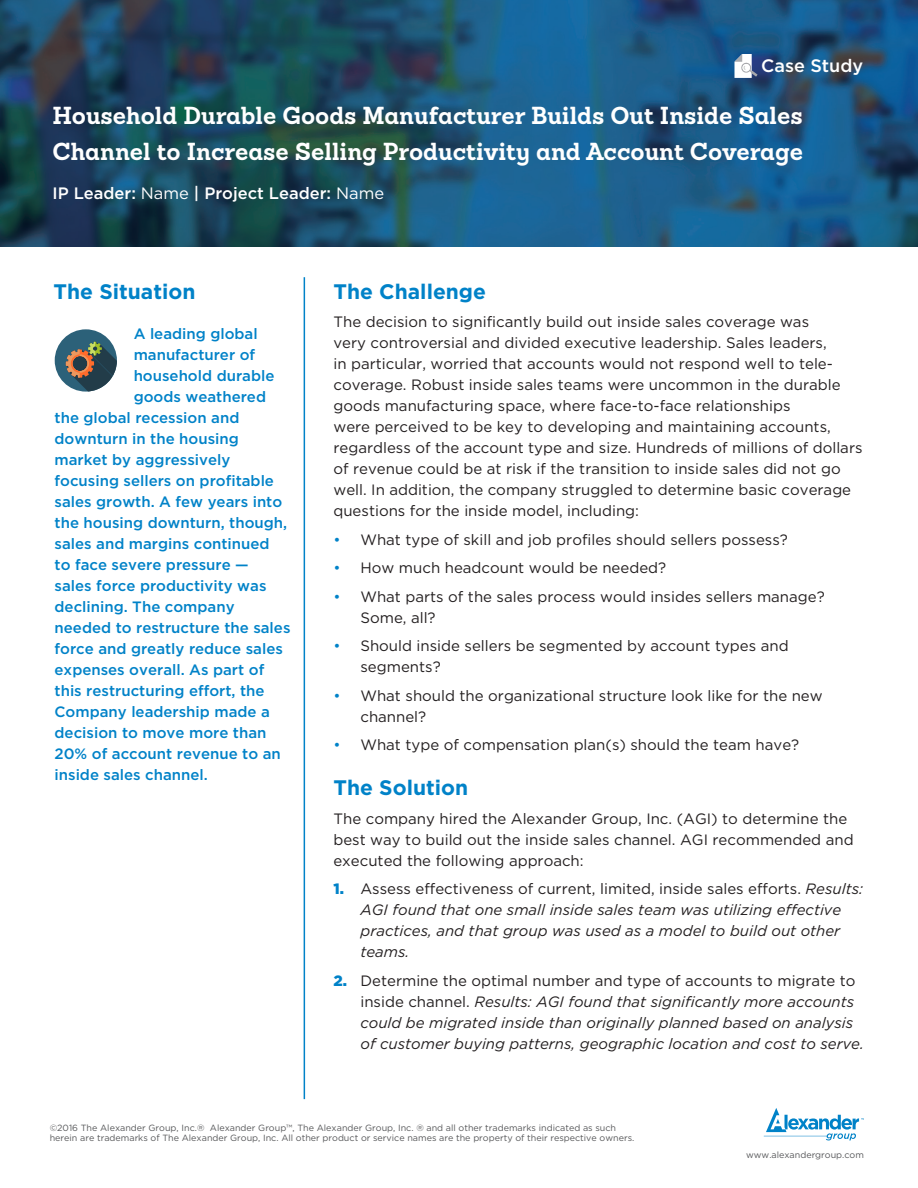
<style>
.page{position:relative;width:918px;height:1188px;background:#fff}
.page>*{position:absolute;margin:0;border:0;box-sizing:border-box;transform-origin:0 0}
.Headline_2{font:700 24px/36px "Sanchez";color:#fff}
.Subhead{font:700 21px "Gotham";color:#0082c8}
.t1{font:500 18px "Gotham";color:#fff}
.Headline_2-2{font:500 16.5px "Gotham";color:#fff}
.Body_Copy{font:15px/21px "Gotham";color:#231f20}
.Paragraph_Style_3{font:500 15px "Gotham";color:#0082c8}
.t2{font:italic 15px/21px "Gotham";color:#231f20}
.t3{font:9px/10.5px "Gotham";color:#57585a}
.s1{font-weight:400}
.s2{color:#0082c8}
.s3{font-weight:900;font-style:normal;color:#0082c8}
.s4{font-style:normal}
</style>
<div class="page">
<svg style="left:764px;top:1108px;width:100px;height:32px"></svg>
<img style="left:0;top:0;width:918px;height:246px">
<hr style="left:304px;top:277px;width:1px;height:822px;background:#0082c8">
<svg style="left:734px;top:54px;width:24px;height:24px"></svg>
<div style="left:55px;top:329px;width:62px;height:63px;background:#2c6179;border-radius:50%"></div>
<svg style="left:66px;top:342px;width:51px;height:49px"></svg>
<p class="t1" style="left:761px;top:56px;width:103px">Case Study</p>
<p class="Headline_2" style="left:52px;top:97px;width:752px">Household Durable Goods Manufacturer Builds Out Inside Sales<br>Channel to Increase Selling Productivity and Account Coverage</p>
<p class="Headline_2-2" style="left:52px;top:184px;width:333px">IP Leader: <span class="s1">Name</span> | Project Leader: <span class="s1">Name</span></p>
<p class="Subhead" style="left:54px;top:279px;width:143px">The Situation</p>
<p class="Paragraph_Style_3" style="left:134px;top:325px;width:126px">A leading global</p>
<p class="Paragraph_Style_3" style="left:134px;top:346px;width:123px">manufacturer of</p>
<p class="Paragraph_Style_3" style="left:134px;top:367px;width:142px">household durable</p>
<p class="Paragraph_Style_3" style="left:134px;top:388px;width:134px">goods weathered</p>
<p class="Paragraph_Style_3" style="left:55px;top:409px;width:186px">the global recession and</p>
<p class="Paragraph_Style_3" style="left:55px;top:430px;width:186px">downturn in the housing</p>
<p class="Paragraph_Style_3" style="left:55px;top:451px;width:177px">market by aggressively</p>
<p class="Paragraph_Style_3" style="left:55px;top:472px;width:221px">focusing sellers on profitable</p>
<p class="Paragraph_Style_3" style="left:55px;top:493px;width:229px">sales growth. A few years into</p>
<p class="Paragraph_Style_3" style="left:55px;top:514px;width:234px">the housing downturn, though,</p>
<p class="Paragraph_Style_3" style="left:55px;top:535px;width:217px">sales and margins continued</p>
<p class="Paragraph_Style_3" style="left:55px;top:556px;width:196px">to face severe pressure —</p>
<p class="Paragraph_Style_3" style="left:55px;top:577px;width:213px">sales force productivity was</p>
<p class="Paragraph_Style_3" style="left:55px;top:598px;width:182px">declining. The company</p>
<p class="Paragraph_Style_3" style="left:55px;top:619px;width:237px">needed to restructure the sales</p>
<p class="Paragraph_Style_3" style="left:55px;top:640px;width:230px">force and greatly reduce sales</p>
<p class="Paragraph_Style_3" style="left:55px;top:661px;width:211px">expenses overall. As part of</p>
<p class="Paragraph_Style_3" style="left:55px;top:682px;width:212px">this restructuring effort, the</p>
<p class="Paragraph_Style_3" style="left:55px;top:703px;width:217px">Company leadership made a</p>
<p class="Paragraph_Style_3" style="left:55px;top:724px;width:213px">decision to move more than</p>
<p class="Paragraph_Style_3" style="left:55px;top:745px;width:228px">20% of account revenue to an</p>
<p class="Paragraph_Style_3" style="left:55px;top:766px;width:155px">inside sales channel.</p>
<p class="Subhead" style="left:333px;top:279px;width:154px">The Challenge</p>
<p class="Body_Copy" style="left:333px;top:311px;width:531px">The decision to significantly build out inside sales coverage was<br>very controversial and divided executive leadership. Sales leaders,<br>in particular, worried that accounts would not respond well to tele&shy;coverage. Robust inside sales teams were uncommon in the durable goods manufacturing space, where face-to-face relationships<br>were perceived to be key to developing and maintaining accounts, regardless of the account type and size. Hundreds of millions of dollars of revenue could be at risk if the transition to inside sales did not go well. In addition, the company struggled to determine basic coverage questions for the inside model, including:</p>
<p class="Body_Copy" style="left:333px;top:529px;width:456px"><span class="s2">•</span> What type of skill and job profiles should sellers possess?</p>
<p class="Body_Copy" style="left:333px;top:557px;width:334px"><span class="s2">•</span> How much headcount would be needed?</p>
<p class="Body_Copy" style="left:360px;top:586px;width:466px;text-indent:-27px"><span class="s2">•</span> What parts of the sales process would insides sellers manage?<br>Some, all?</p>
<p class="Body_Copy" style="left:360px;top:635px;width:430px;text-indent:-27px"><span class="s2">•</span> Should inside sellers be segmented by account types and segments?</p>
<p class="Body_Copy" style="left:360px;top:685px;width:464px;text-indent:-27px"><span class="s2">•</span> What should the organizational structure look like for the new channel?</p>
<p class="Body_Copy" style="left:333px;top:734px;width:467px"><span class="s2">•</span> What type of compensation plan(s) should the team have?</p>
<p class="Subhead" style="left:333px;top:776px;width:136px">The Solution</p>
<p class="Body_Copy" style="left:333px;top:808px;width:522px">The company hired the Alexander Group, Inc. (AGI) to determine the best way to build out the inside sales channel. AGI recommended and executed the following approach:</p>
<p class="t2" style="left:360px;top:878px;width:504px;text-indent:-27px"><span class="s3">1.</span> <span class="s4">Assess effectiveness of current, limited, inside sales efforts.</span> Results:<br>AGI found that one small inside sales team was utilizing effective practices, and that group was used as a model to build out other teams.</p>
<p class="t2" style="left:360px;top:970px;width:505px;text-indent:-27px"><span class="s3">2.</span> <span class="s4">Determine the optimal number and type of accounts to migrate to inside channel.</span> Results: AGI found that significantly more accounts could be migrated inside than originally planned based on analysis of customer buying patterns, geographic location and cost to serve.</p>
<p class="t3" style="left:50px;top:1122px;width:586px">©2016 The Alexander Group, Inc.® Alexander Group™, The Alexander Group, Inc. ® and all other trademarks indicated as such herein are trademarks of The Alexander Group, Inc. All other product or service names are the property of their respective owners.</p>
<p class="t3" style="left:746px;top:1150px;width:119px">www.alexandergroup.com</p>
</div>
